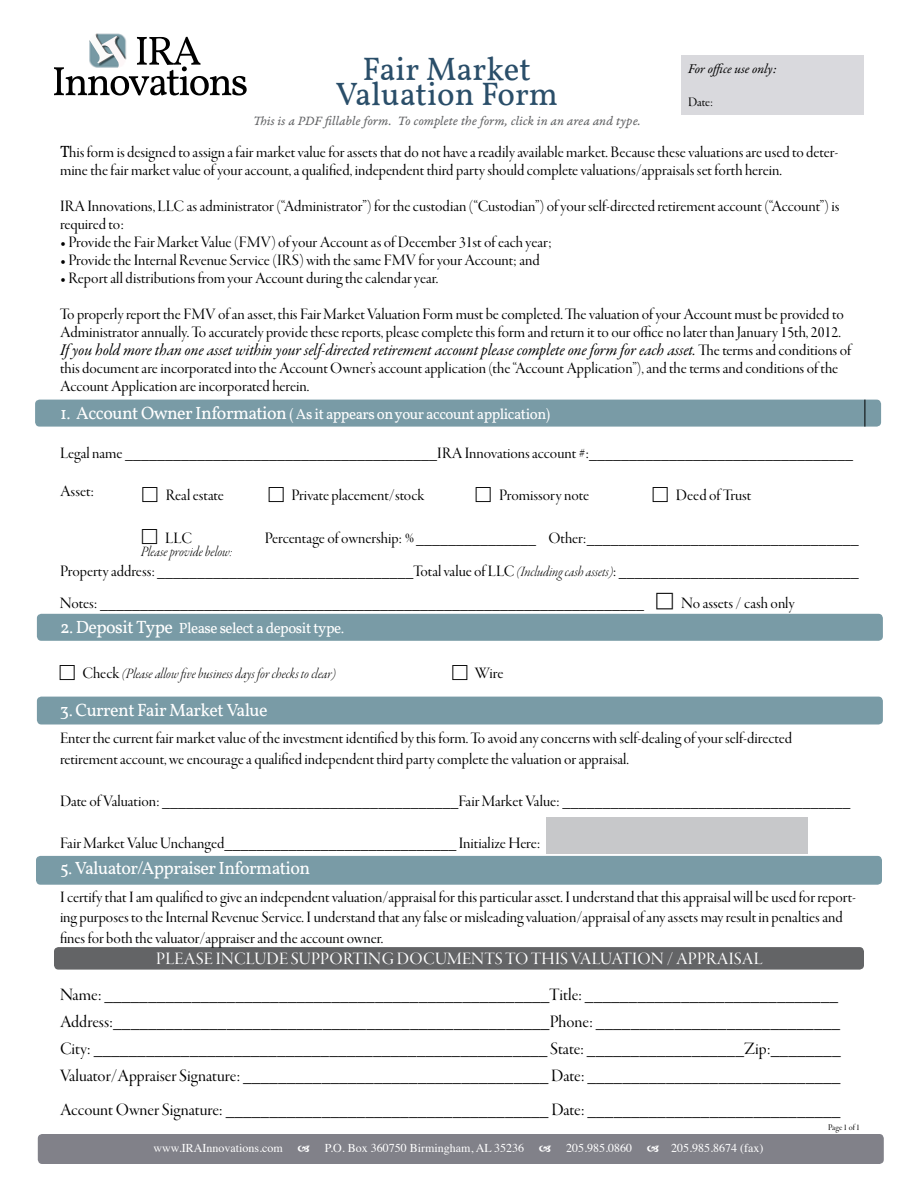
<style>
.page{position:relative;width:918px;height:1188px;background:#fff}
.page>*{position:absolute;margin:0;border:0;box-sizing:border-box;transform-origin:0 0}
.t1{font:33px/25.5px "Vollkorn";color:#2a4e69;text-align:center}
.t2{font:18px/27px "Garamond Premr Pro Disp";color:#000}
.t3{font:18px "Garamond Premr Pro Disp";letter-spacing:.01em;color:#fff}
.t4{font:18px "Vollkorn";letter-spacing:-.03em;color:#fff}
.t5{font:16.5px/18px "Garamond Premr Pro Disp";color:#000}
.t6{font:16.5px "Garamond Premr Pro It Subh";color:#000}
.t7{font:15px "Vollkorn";letter-spacing:-.03em;color:#fff}
.t8{font:15px "Garamond Premr Pro Lt It Disp";color:#000}
.t9{font:13.5px "Garamond Premr Pro It Capt";color:#636466}
.t10{font:italic 13.5px "Garamond Premr Pro";letter-spacing:-.005em;color:#000}
.t11{font:13.5px "Garamond Premr Pro Disp";color:#000}
.t12{font:12px "Times";color:#fff}
.t13{font:9px "Garamond Premr Pro Disp";color:#000}
.s1{font-family:"Vollkorn"}
.s2{font-family:"Garamond Premr Pro Disp"}
.s3{font-size:18px}
.s4{font-family:"Garamond Premr Pro Lt It Disp";font-size:15px}
.s5{font-family:"Garamond Premr Pro Disp";font-size:16.5px}
</style>
<div class="page">
<div style="left:38px;top:1134px;width:846px;height:30px;background:#818189;border-radius:4px"></div>
<div style="left:37px;top:697px;width:846px;height:27px;background:#799ba6;border-radius:4px"></div>
<div style="left:37px;top:614px;width:846px;height:27px;background:#799ba6;border-radius:4px"></div>
<div style="left:54px;top:947px;width:810px;height:23px;background:#636466;border-radius:4px"></div>
<div style="left:36px;top:856px;width:846px;height:29px;background:#799ba6;border-radius:4px"></div>
<div style="left:35px;top:400px;width:846px;height:27px;background:#799ba6;border-radius:4px"></div>
<svg style="left:865px;top:400px;width:1px;height:27px"></svg>
<div style="left:546px;top:817px;width:262px;height:37px;background:#c7c8ca"></div>
<div style="left:682px;top:55px;width:182px;height:60px;background:#d9d9dd"></div>
<img style="left:115px;top:33px;width:9px;height:3px">
<img style="left:95px;top:33px;width:18px;height:4px">
<img style="left:101px;top:36px;width:24px;height:1px">
<svg style="left:54px;top:37px;width:193px;height:58px"></svg>
<h1 class="t1" style="left:336px;top:56px;width:224px">Fair Market<br>Valuation Form</h1>
<p class="t9" style="left:253px;top:112px;width:389px">This is a PDF fillable form. To complete the form, click in an area and type.</p>
<p class="t10" style="left:688px;top:61px;width:90px">For office use only:</p>
<p class="t11" style="left:688px;top:94px;width:27px">Date:</p>
<p class="t5" style="left:60px;top:143px;width:780px"><span class="s1">T</span>his form is designed to assign a fair market value for assets that do not have a readily available market. Because these valuations are used to deter&shy;mine the fair market value of your account, a qualified, independent third party should complete valuations/appraisals set forth herein.</p>
<p class="t5" style="left:60px;top:197px;width:781px">IRA Innovations, LLC as administrator (“Administrator”) for the custodian (“Custodian”) of your self-directed retirement account (“Account”) is required to:</p>
<p class="t5" style="left:60px;top:233px;width:493px">• Provide the Fair Market Value (FMV) of your Account as of December 31st of each year;</p>
<p class="t5" style="left:60px;top:251px;width:481px">• Provide the Internal Revenue Service (IRS) with the same FMV for your Account; and</p>
<p class="t5" style="left:60px;top:260px;width:785px;line-height:36px">• Report all distributions from your Account during the calendar year.<br>To properly report the FMV of an asset, this Fair Market Valuation Form must be completed. The valuation of your Account must be provided to</p>
<p class="t5" style="left:60px;top:323px;width:782px">Administrator annually. To accurately provide these reports, please complete this form and return it to our office no later than January 15th, 2012.</p>
<p class="t6" style="left:60px;top:340px;width:793px">If you hold more than one asset within your self-directed retirement account please complete one form for each asset. <span class="s2">The terms and conditions of</span></p>
<p class="t5" style="left:60px;top:359px;width:780px">this document are incorporated into the Account Owner’s account application (the “Account Application”), and the terms and conditions of the<br>Account Application are incorporated herein.</p>
<p class="t7" style="left:60px;top:405px;width:492px"><span class="s3">1. Account Owner Information</span> ( As it appears on your account application)</p>
<p class="t5" style="left:60px;top:445px;width:795px">Legal name _______________________________________IRA Innovations account #:_________________________________</p>
<p class="t5" style="left:60px;top:482px;width:36px">Asset:</p>
<p class="t5" style="left:166px;top:487px;width:60px">Real estate</p>
<p class="t5" style="left:291px;top:487px;width:135px">Private placement/stock</p>
<p class="t5" style="left:499px;top:487px;width:92px">Promissory note</p>
<p class="t5" style="left:676px;top:487px;width:77px">Deed of Trust</p>
<p class="t5" style="left:165px;top:529px;width:28px">LLC</p>
<p class="t5" style="left:265px;top:529px;width:595px">Percentage of ownership: % _______________ Other:__________________________________</p>
<p class="t8" style="left:141px;top:544px;width:93px">Please provide below:</p>
<p class="t5" style="left:60px;top:556px;width:800px;line-height:31.8px">Property address: ________________________________Total value of LLC <span class="s4">(Including cash assets)</span>: ______________________________<br>Notes: ____________________________________________________________________</p>
<p class="t5" style="left:681px;top:594px;width:115px">No assets / cash only</p>
<p class="t7" style="left:60px;top:619px;width:286px"><span class="s3">2. Deposit Type</span> Please select a deposit type.</p>
<p class="t8" style="left:82px;top:666px;width:255px"><span class="s5">Check</span> (Please allow five business days for checks to clear)</p>
<p class="t5" style="left:475px;top:665px;width:30px">Wire</p>
<p class="t4" style="left:60px;top:699px;width:209px">3. Current Fair Market Value</p>
<p class="t5" style="left:60px;top:728px;width:734px;line-height:21px">Enter the current fair market value of the investment identified by this form. To avoid any concerns with self-dealing of your self-directed retirement account, we encourage a qualified independent third party complete the valuation or appraisal.</p>
<p class="t5" style="left:60px;top:793px;width:792px">Date of Valuation: _____________________________________Fair Market Value: ____________________________________</p>
<p class="t5" style="left:60px;top:835px;width:482px">Fair Market Value Unchanged_____________________________ Initialize Here:</p>
<p class="t4" style="left:60px;top:857px;width:252px">5. Valuator/Appraiser Information</p>
<p class="t5" style="left:60px;top:887px;width:797px;line-height:20.4px">I certify that I am qualified to give an independent valuation/appraisal for this particular asset. I understand that this appraisal will be used for report&shy;ing purposes to the Internal Revenue Service. I understand that any false or misleading valuation/appraisal of any assets may result in penalties and fines for both the valuator/appraiser and the account owner.</p>
<p class="t3" style="left:156px;top:948px;width:608px">PLEASE INCLUDE SUPPORTING DOCUMENTS TO THIS VALUATION / APPRAISAL</p>
<p class="t2" style="left:60px;top:981px;width:782px">Name: ___________________________________________________Title: _____________________________ Address:__________________________________________________Phone: ____________________________ City: ____________________________________________________ State: __________________Zip:________ Valuator/Appraiser Signature: ___________________________________ Date: _____________________________</p>
<p class="t2" style="left:60px;top:1097px;width:782px">Account Owner Signature: _____________________________________ Date: _____________________________</p>
<p class="t13" style="left:828px;top:1122px;width:34px">Page 1 of 1</p>
<p class="t12" style="left:154px;top:1137px;width:131px">www.IRAInnovations.com</p>
<p class="t12" style="left:325px;top:1137px;width:201px">P.O. Box 360750 Birmingham, AL 35236</p>
<p class="t12" style="left:566px;top:1137px;width:67px">205.985.0860</p>
<p class="t12" style="left:671px;top:1137px;width:94px">205.985.8674 (fax)</p>
</div>
